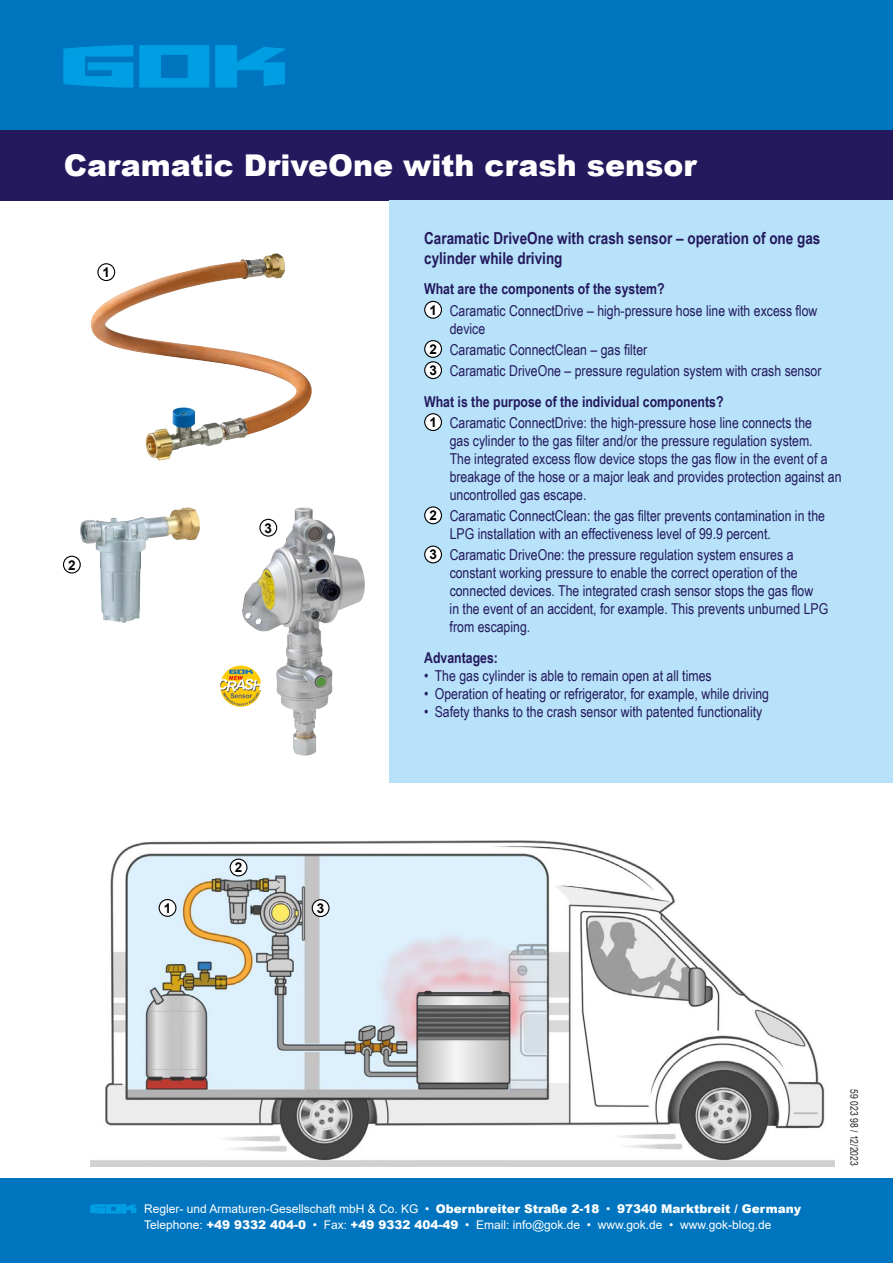
<style>
.page{position:relative;width:893px;height:1263px;background:#fff}
.page>*{position:absolute;margin:0;border:0;box-sizing:border-box;transform-origin:0 0}
.t1{font:900 30px "Arial";color:#fff}
.t2{font:700 16.5px/19.8px "Arial Narrow";color:#24195d}
.t3{font:15px/18px "Arial Narrow";color:#24195d}
.t4{font:700 15px "Arial Narrow";color:#24195d}
.t5{font:700 13.5px "Arial";color:#000}
.t6{font:12px/15.3px "Arial";color:#fff}
.t7{font:10.5px "Arial Narrow";color:#282827}
.s1{font-weight:700}
.s2{font-family:"Arial";font-weight:700;font-size:13.5px;color:#000}
.s3{font-weight:900}
</style>
<div class="page">
<div style="left:0;top:0;width:893px;height:194px;background:#0075bf"></div>
<div style="left:0;top:130px;width:893px;height:70px;background:#24195d"></div>
<svg style="left:215px;top:46px;width:70px;height:41px"></svg>
<svg style="left:64px;top:45px;width:69px;height:42px"></svg>
<svg style="left:140px;top:45px;width:69px;height:42px"></svg>
<div style="left:0;top:1178px;width:893px;height:85px;background:#0075bf"></div>
<div style="left:389px;top:200px;width:504px;height:582px;background:#b7e2fa"></div>
<svg style="left:91px;top:1204px;width:45px;height:9px"></svg>
<div style="left:425px;top:301px;width:16px;height:17px;background:#fff;border-radius:50%"></div>
<div style="left:424px;top:301px;width:18px;height:18px;border:1px solid #000;border-radius:50%"></div>
<div style="left:425px;top:341px;width:16px;height:16px;background:#fff;border-radius:50%"></div>
<div style="left:424px;top:340px;width:18px;height:18px;border:1px solid #000;border-radius:50%"></div>
<div style="left:425px;top:362px;width:16px;height:16px;background:#fff;border-radius:50%"></div>
<div style="left:424px;top:361px;width:18px;height:18px;border:1px solid #000;border-radius:50%"></div>
<div style="left:425px;top:414px;width:16px;height:16px;background:#fff;border-radius:50%"></div>
<div style="left:424px;top:413px;width:18px;height:18px;border:1px solid #000;border-radius:50%"></div>
<div style="left:425px;top:507px;width:16px;height:17px;background:#fff;border-radius:50%"></div>
<div style="left:424px;top:506px;width:18px;height:18px;border:1px solid #000;border-radius:50%"></div>
<div style="left:425px;top:546px;width:16px;height:17px;background:#fff;border-radius:50%"></div>
<div style="left:424px;top:546px;width:18px;height:17px;border:1px solid #000;border-radius:50%"></div>
<img style="left:91px;top:841px;width:743px;height:326px">
<img style="left:91px;top:253px;width:206px;height:207px">
<img style="left:80px;top:507px;width:108px;height:116px">
<img style="left:242px;top:507px;width:74px;height:248px">
<div style="left:98px;top:264px;width:17px;height:16px;background:#fff;border-radius:50%"></div>
<div style="left:97px;top:263px;width:18px;height:18px;border:1px solid #000;border-radius:50%"></div>
<div style="left:63px;top:556px;width:18px;height:17px;border:1px solid #000;border-radius:50%"></div>
<div style="left:260px;top:519px;width:17px;height:17px;background:#fff;border-radius:50%"></div>
<div style="left:259px;top:519px;width:18px;height:18px;border:1px solid #000;border-radius:50%"></div>
<div style="left:159px;top:899px;width:17px;height:17px;background:#fff;border-radius:50%"></div>
<div style="left:159px;top:899px;width:17px;height:18px;border:1px solid #000;border-radius:50%"></div>
<div style="left:230px;top:859px;width:17px;height:17px;background:#fff;border-radius:50%"></div>
<div style="left:230px;top:858px;width:17px;height:18px;border:1px solid #000;border-radius:50%"></div>
<div style="left:312px;top:900px;width:17px;height:16px;background:#fff;border-radius:50%"></div>
<div style="left:312px;top:899px;width:18px;height:18px;border:1px solid #000;border-radius:50%"></div>
<img style="left:220px;top:665px;width:41px;height:42px;border-radius:20px">
<h1 class="t1" style="left:64px;top:143px;width:635px">Caramatic DriveOne with crash sensor</h1>
<p class="t5" style="left:103px;top:263px;width:9px">1</p>
<p class="t5" style="left:68px;top:555px;width:9px">2</p>
<p class="t5" style="left:265px;top:518px;width:9px">3</p>
<p class="t5" style="left:164px;top:898px;width:9px">1</p>
<p class="t5" style="left:235px;top:858px;width:9px">2</p>
<p class="t5" style="left:317px;top:899px;width:9px">3</p>
<p class="t2" style="left:424px;top:227px;width:398px">Caramatic DriveOne with crash sensor – operation of one gas cylinder while driving</p>
<p class="t3" style="left:429px;top:278px;width:390px;line-height:21.1px;text-indent:-5px"><span class="s1">What are the components of the system?<br></span><span class="s2">1</span> Caramatic ConnectDrive – high-pressure hose line with excess flow</p>
<p class="t3" style="left:429px;top:317px;width:394px;line-height:21.1px;text-indent:20px">device<br><span class="s2">2</span> Caramatic ConnectClean – gas filter<br><span class="s2">3</span> Caramatic DriveOne – pressure regulation system with crash sensor</p>
<p class="t3" style="left:429px;top:390px;width:384px;line-height:21.1px;text-indent:-5px"><span class="s1">What is the purpose of the individual components?<br></span><span class="s2">1</span> Caramatic ConnectDrive: the high-pressure hose line connects the</p>
<p class="t3" style="left:450px;top:431px;width:393px">gas cylinder to the gas filter and/or the pressure regulation system.<br>The integrated excess flow device stops the gas flow in the event of a breakage of the hose or a major leak and provides protection against an uncontrolled gas escape.</p>
<p class="t3" style="left:450px;top:506px;width:377px;text-indent:-20px"><span class="s2">2</span> Caramatic ConnectClean: the gas filter prevents contamination in the<br>LPG installation with an effectiveness level of 99.9 percent.</p>
<p class="t3" style="left:450px;top:545px;width:380px;text-indent:-20px"><span class="s2">3</span> Caramatic DriveOne: the pressure regulation system ensures a constant working pressure to enable the correct operation of the connected devices. The integrated crash sensor stops the gas flow<br>in the event of an accident, for example. This prevents unburned LPG from escaping.</p>
<p class="t4" style="left:424px;top:646px;width:75px">Advantages:</p>
<p class="t3" style="left:424px;top:666px;width:289px">• The gas cylinder is able to remain open at all times</p>
<p class="t3" style="left:424px;top:684px;width:346px">• Operation of heating or refrigerator, for example, while driving</p>
<p class="t3" style="left:424px;top:702px;width:340px">• Safety thanks to the crash sensor with patented functionality</p>
<p class="t6" style="left:144px;top:1201px;width:658px">Regler- und Armaturen-Gesellschaft mbH &amp; Co. KG • <span class="s3">Obernbreiter Straße 2-18</span> • <span class="s3">97340 Marktbreit / Germany<br></span>Telephone: <span class="s3">+49 9332 404-0</span> • Fax: <span class="s3">+49 9332 404-49</span> • Email: info@gok.de • www.gok.de • www.gok-blog.de</p>
<p class="t7" style="left:862px;top:1089px;width:78px;rotate:90deg">59 023 98 / 12/2023</p>
</div>
